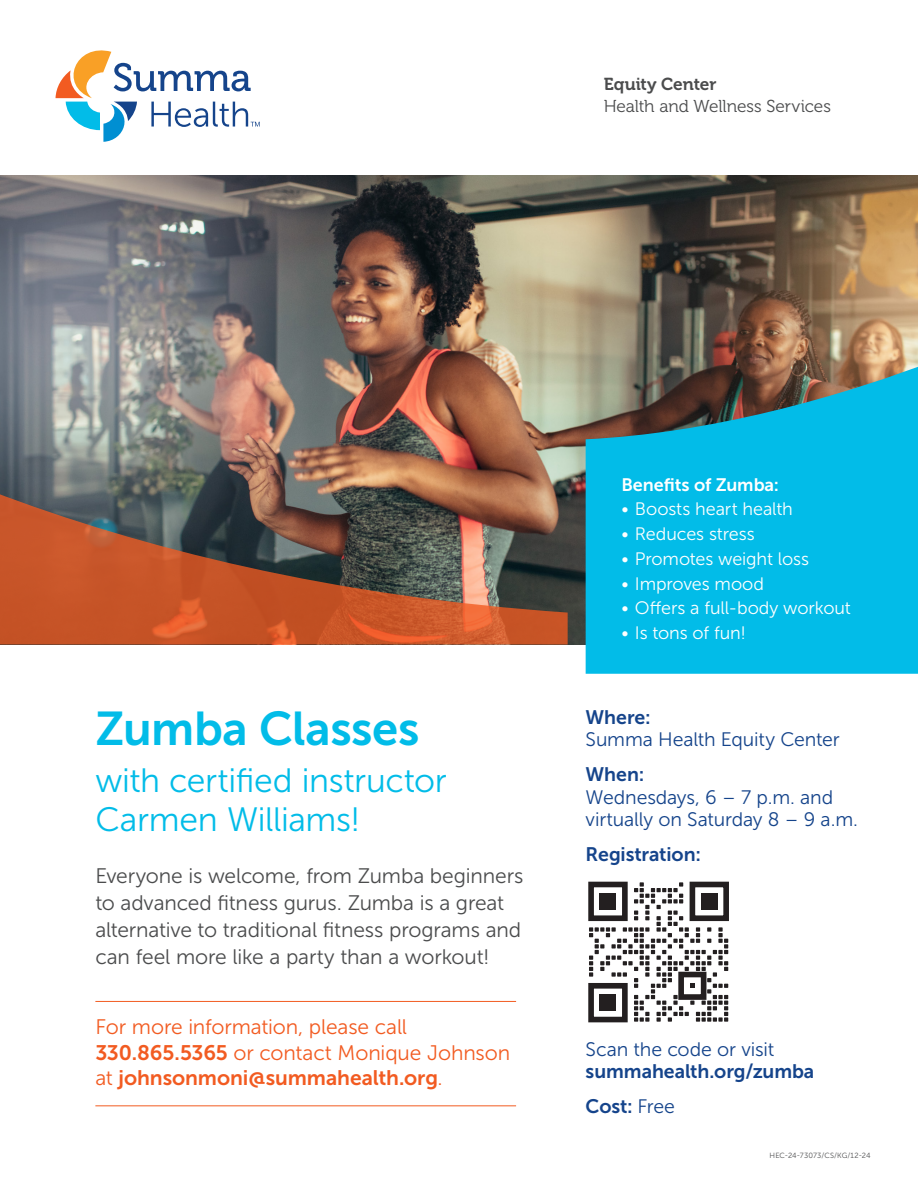
<style>
.page{position:relative;width:918px;height:1188px;background:#fff}
.page>*{position:absolute;margin:0;border:0;box-sizing:border-box;transform-origin:0 0}
.Headline_300_27_30{font:47.25px "Museo Sans 700";letter-spacing:-.01em;color:#02bce8}
.Headline_300_32_36{font:33.75px/38.8px "Museo Sans 300";letter-spacing:-.01em;color:#02bce8}
.Introduction_and_lead-in_300_10_5_12{font:21px/27px "Museo Sans 300";letter-spacing:-.005em;color:#4b4c4d}
.Callout_300_12_15{font:21px/25.5px "Museo Sans 300";letter-spacing:-.005em;color:#f25b21}
.Introduction_and_lead-in_300_10_5_12-2{font:19.5px/22.5px "Museo Sans 300";letter-spacing:-.005em;color:#15448b}
.Introduction_and_lead-in_300_10_5_12-3{font:19.5px/22.5px "Museo Sans 700";letter-spacing:-.005em;color:#15448b}
.t1{font:18px "Museo Sans 300";letter-spacing:-.005em;color:#fff}
.Introduction_and_lead-in_300_12_15{font:18px "Museo Sans 700";color:#fff}
.Service_Line___Entity_700_11_5_15{font:17.25px "Museo 300";letter-spacing:-.005em;color:#4b4c4d}
.Service_Line___Entity_700_11_5_15-2{font:17.25px "Museo 700";color:#4b4c4d}
.Form_Number_300_5_8{font:7.5px "Museo Sans 300";letter-spacing:.02em;color:#4b4c4d}
.s1{font-family:"Museo Sans 700"}
.s2{font-family:"Museo Sans 300"}
</style>
<div class="page">
<img style="left:0;top:175px;width:918px;height:470px">
<svg style="left:586px;top:356px;width:332px;height:318px;background:#15abcc"></svg>
<img style="left:0;top:319px;width:568px;height:326px">
<svg style="left:56px;top:50px;width:204px;height:92px"></svg>
<hr style="left:95px;top:1001px;width:421px;height:1px;background:#f25b21">
<hr style="left:95px;top:1105px;width:421px;height:1px;background:#f25b21">
<svg style="left:589px;top:882px;width:139px;height:140px"></svg>
<div style="left:588px;top:882px;width:40px;height:39px;border:6px solid #231f20"></div>
<div style="left:600px;top:893px;width:16px;height:17px;background:#231f20"></div>
<div style="left:690px;top:882px;width:39px;height:39px;border:6px solid #231f20"></div>
<div style="left:701px;top:893px;width:17px;height:17px;background:#231f20"></div>
<div style="left:588px;top:983px;width:40px;height:39px;border:6px solid #231f20"></div>
<div style="left:600px;top:994px;width:16px;height:17px;background:#231f20"></div>
<p class="Service_Line___Entity_700_11_5_15-2" style="left:604px;top:74px;width:114px">Equity Center</p>
<p class="Service_Line___Entity_700_11_5_15" style="left:604px;top:97px;width:229px">Health and Wellness Services</p>
<p class="Headline_300_27_30" style="left:95px;top:702px;width:326px">Zumba Classes</p>
<p class="Headline_300_32_36" style="left:95px;top:761px;width:353px">with certified instructor<br>Carmen Williams!</p>
<p class="Introduction_and_lead-in_300_10_5_12" style="left:95px;top:862px;width:430px">Everyone is welcome, from Zumba beginners to advanced fitness gurus. Zumba is a great alternative to traditional fitness programs and can feel more like a party than a workout!</p>
<p class="Callout_300_12_15" style="left:95px;top:1014px;width:416px">For more information, please call<br><span class="s1">330.865.5365</span> or contact Monique Johnson at <span class="s1">johnsonmoni@summahealth.org</span>.</p>
<p class="Introduction_and_lead-in_300_12_15" style="left:621px;top:474px;width:159px">Benefits of Zumba:</p>
<p class="t1" style="left:621px;top:499px;width:173px">• Boosts heart health</p>
<p class="t1" style="left:621px;top:524px;width:135px">• Reduces stress</p>
<p class="t1" style="left:621px;top:549px;width:189px">• Promotes weight loss</p>
<p class="t1" style="left:621px;top:574px;width:144px">• Improves mood</p>
<p class="t1" style="left:621px;top:598px;width:231px">• Offers a full-body workout</p>
<p class="t1" style="left:621px;top:623px;width:126px">• Is tons of fun!</p>
<p class="Introduction_and_lead-in_300_10_5_12-2" style="left:586px;top:706px;width:256px"><span class="s1">Where:<br></span>Summa Health Equity Center</p>
<p class="Introduction_and_lead-in_300_10_5_12-2" style="left:586px;top:763px;width:274px"><span class="s1">When:<br></span>Wednesdays, 6 – 7 p.m. and virtually on Saturday 8 – 9 a.m.</p>
<p class="Introduction_and_lead-in_300_10_5_12-3" style="left:586px;top:843px;width:117px">Registration:</p>
<p class="Introduction_and_lead-in_300_10_5_12-3" style="left:586px;top:1038px;width:230px"><span class="s2">Scan the code or visit </span>summahealth.org/zumba</p>
<p class="Introduction_and_lead-in_300_10_5_12-3" style="left:586px;top:1095px;width:91px">Cost: <span class="s2">Free</span></p>
<p class="Form_Number_300_5_8" style="left:770px;top:1151px;width:103px">HEC-24-73073/CS/KG/12-24</p>
</div>
